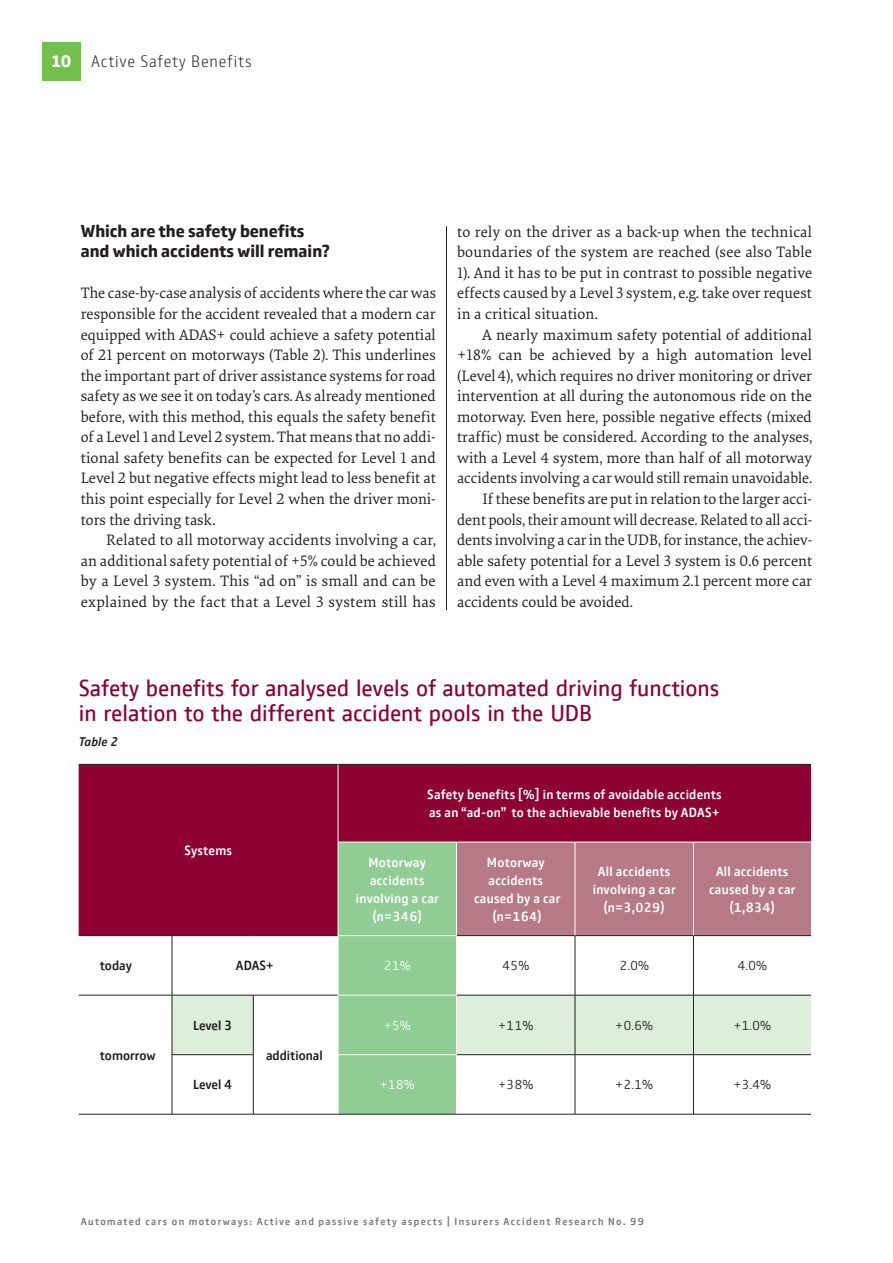
<style>
.page{position:relative;width:893px;height:1263px;background:#fff}
.page>*{position:absolute;margin:0;border:0;box-sizing:border-box;transform-origin:0 0}
.Info-Headline-2sp{font:24px/25.5px "GD Vtype";color:#8d0233}
.Headline-n_n{font:700 18px/20.5px "GD Vtype";color:#231f20}
.Kopfzeile{font:200 17.25px "GD Vtype";letter-spacing:.05em;color:#231f20}
.t1{font:700 17.25px "GD Vtype";color:#fff}
.Fließtext-m_Einz__En{font:15.75px/20.5px "Elena";color:#231f20;text-align:justify}
.Fließtext-o_Einz__En{font:15.75px/20.5px "Elena";color:#231f20;text-align:justify}
.Info-Tab-Head-neg-ze{font:500 13.5px/18px "GD Vtype";letter-spacing:.02em;color:#fff;text-align:center}
.Info-Tab-Text-ze{font:300 13.5px "GD Vtype";color:#231f20}
.Info-Tab-Text-lb{font:500 13.5px "GD Vtype";color:#231f20}
.Info-Tab-Text-ze-2{font:500 13.5px "GD Vtype";letter-spacing:-.005em;color:#231f20}
.Info-Tab-Text-ze-3{font:300 13.5px "GD Vtype";color:#fff}
.Info-Subline-2sp{font:italic 500 12.75px "GD Vtype";letter-spacing:.015em;color:#231f20}
.t2{font:500 10.5px "GD Vtype";letter-spacing:.13em;color:#76787b}
</style>
<div class="page">
<hr style="left:446px;top:226px;width:1px;height:384px;background:#231f20">
<div style="left:79px;top:765px;width:732px;height:170px;background:#8d0233"></div>
<svg style="left:172px;top:842px;width:639px;height:272px"></svg>
<hr style="left:79px;top:764px;width:93px;height:1px;background:#231f20">
<hr style="left:172px;top:764px;width:81px;height:1px;background:#231f20">
<hr style="left:253px;top:764px;width:85px;height:1px;background:#231f20">
<hr style="left:338px;top:764px;width:118px;height:1px;background:#231f20">
<hr style="left:456px;top:764px;width:119px;height:1px;background:#231f20">
<hr style="left:575px;top:764px;width:118px;height:1px;background:#231f20">
<hr style="left:693px;top:764px;width:118px;height:1px;background:#231f20">
<hr style="left:79px;top:935px;width:93px;height:1px;background:#231f20">
<hr style="left:172px;top:935px;width:81px;height:1px;background:#231f20">
<hr style="left:172px;top:936px;width:1px;height:59px;background:#231f20">
<hr style="left:253px;top:935px;width:85px;height:1px;background:#231f20">
<hr style="left:457px;top:935px;width:118px;height:1px;background:#231f20">
<hr style="left:575px;top:935px;width:118px;height:1px;background:#231f20">
<hr style="left:575px;top:936px;width:1px;height:59px;background:#231f20">
<hr style="left:693px;top:935px;width:118px;height:1px;background:#231f20">
<hr style="left:693px;top:936px;width:1px;height:59px;background:#231f20">
<hr style="left:79px;top:995px;width:93px;height:1px;background:#231f20">
<hr style="left:172px;top:995px;width:81px;height:1px;background:#231f20">
<hr style="left:172px;top:995px;width:1px;height:59px;background:#231f20">
<hr style="left:253px;top:995px;width:85px;height:1px;background:#231f20">
<hr style="left:253px;top:995px;width:1px;height:59px;background:#231f20">
<hr style="left:457px;top:995px;width:118px;height:1px;background:#231f20">
<hr style="left:575px;top:995px;width:118px;height:1px;background:#231f20">
<hr style="left:575px;top:995px;width:1px;height:59px;background:#231f20">
<hr style="left:693px;top:995px;width:118px;height:1px;background:#231f20">
<hr style="left:693px;top:995px;width:1px;height:59px;background:#231f20">
<hr style="left:172px;top:1054px;width:82px;height:1px;background:#231f20">
<hr style="left:172px;top:1055px;width:1px;height:59px;background:#231f20">
<hr style="left:253px;top:1055px;width:1px;height:59px;background:#231f20">
<hr style="left:457px;top:1054px;width:118px;height:1px;background:#231f20">
<hr style="left:575px;top:1054px;width:118px;height:1px;background:#231f20">
<hr style="left:575px;top:1055px;width:1px;height:59px;background:#231f20">
<hr style="left:693px;top:1054px;width:118px;height:1px;background:#231f20">
<hr style="left:693px;top:1055px;width:1px;height:59px;background:#231f20">
<hr style="left:79px;top:1114px;width:93px;height:1px;background:#231f20">
<hr style="left:253px;top:1114px;width:85px;height:1px;background:#231f20">
<hr style="left:338px;top:765px;width:1px;height:77px;background:#fff">
<hr style="left:456px;top:842px;width:119px;height:1px;background:#fff">
<hr style="left:575px;top:842px;width:118px;height:1px;background:#fff">
<hr style="left:575px;top:842px;width:1px;height:93px;background:#fff">
<hr style="left:693px;top:842px;width:118px;height:1px;background:#fff">
<hr style="left:693px;top:842px;width:1px;height:93px;background:#fff">
<hr style="left:338px;top:842px;width:118px;height:1px;background:#fff">
<hr style="left:338px;top:842px;width:1px;height:93px;background:#fff">
<hr style="left:456px;top:842px;width:1px;height:93px;background:#fff">
<hr style="left:338px;top:935px;width:119px;height:1px;background:#fff">
<hr style="left:338px;top:936px;width:1px;height:59px;background:#fff">
<hr style="left:456px;top:936px;width:1px;height:59px;background:#fff">
<hr style="left:338px;top:995px;width:119px;height:1px;background:#fff">
<hr style="left:338px;top:995px;width:1px;height:59px;background:#fff">
<hr style="left:456px;top:995px;width:1px;height:59px;background:#fff">
<hr style="left:338px;top:1054px;width:119px;height:1px;background:#fff">
<hr style="left:338px;top:1055px;width:1px;height:59px;background:#fff">
<hr style="left:456px;top:1055px;width:1px;height:59px;background:#fff">
<hr style="left:172px;top:1114px;width:81px;height:1px;background:#231f20">
<hr style="left:338px;top:1114px;width:118px;height:1px;background:#231f20">
<hr style="left:456px;top:1114px;width:119px;height:1px;background:#231f20">
<hr style="left:575px;top:1114px;width:118px;height:1px;background:#231f20">
<hr style="left:693px;top:1114px;width:118px;height:1px;background:#231f20">
<div style="left:43px;top:43px;width:38px;height:38px;background:#74c04f"></div>
<p class="t1" style="left:52px;top:49px;width:21px">10</p>
<p class="Kopfzeile" style="left:91px;top:49px;width:162px">Active Safety Benefits</p>
<p class="Headline-n_n" style="left:81px;top:220px;width:250px">Which are the safety benefits and which accidents will remain?</p>
<p class="Fließtext-o_Einz__En" style="left:81px;top:282px;width:357px">The case-by-case analysis of accidents where the car was responsible for the accident revealed that a modern car equipped with ADAS+ could achieve a safety potential of 21 percent on motorways (Table 2). This underlines the important part of driver assistance systems for road safety as we see it on today’s cars. As already mentioned before, with this method, this equals the safety benefit of a Level 1 and Level 2 system. That means that no addi&shy;tional safety benefits can be expected for Level 1 and Level 2 but negative effects might lead to less benefit at this point especially for Level 2 when the driver moni&shy;tors the driving task.</p>
<p class="Fließtext-m_Einz__En" style="left:81px;top:529px;width:357px;text-indent:26px">Related to all motorway accidents involving a car, an additional safety potential of +5% could be achieved by a Level 3 system. This “ad on” is small and can be explained by the fact that a Level 3 system still has</p>
<p class="Fließtext-m_Einz__En" style="left:457px;top:221px;width:357px">to rely on the driver as a back-up when the technical boundaries of the system are reached (see also Table 1). And it has to be put in contrast to possible negative effects caused by a Level 3 system, e.g. take over request in a critical situation.</p>
<p class="Fließtext-m_Einz__En" style="left:457px;top:323px;width:357px;text-indent:26px">A nearly maximum safety potential of additional +18% can be achieved by a high automation level (Level4), which requires no driver monitoring or driver intervention at all during the autonomous ride on the motorway. Even here, possible negative effects (mixed traffic) must be considered. According to the analyses, with a Level 4 system, more than half of all motorway accidents involving a car would still remain unavoidable.</p>
<p class="Fließtext-m_Einz__En" style="left:457px;top:488px;width:357px;text-indent:26px">If these benefits are put in relation to the larger acci&shy;dent pools, their amount will decrease. Related to all acci&shy;dents involving a car in the UDB, for instance, the achiev&shy;able safety potential for a Level 3 system is 0.6 percent and even with a Level 4 maximum 2.1 percent more car accidents could be avoided.</p>
<p class="Info-Headline-2sp" style="left:79px;top:674px;width:642px">Safety benefits for analysed levels of automated driving functions in relation to the different accident pools in the UDB</p>
<p class="Info-Subline-2sp" style="left:79px;top:733px;width:41px">Table 2</p>
<p class="Info-Tab-Head-neg-ze" style="left:185px;top:841px;width:49px">Systems</p>
<p class="Info-Tab-Head-neg-ze" style="left:427px;top:785px;width:296px;text-align:left">Safety benefits [%] in terms of avoidable accidents as an “ad-on” to the achievable benefits by ADAS+</p>
<p class="Info-Tab-Head-neg-ze" style="left:356px;top:853px;width:85px">Motorway accidents involving a car (n=346)</p>
<p class="Info-Tab-Head-neg-ze" style="left:474px;top:853px;width:88px">Motorway accidents caused by a car (n=164)</p>
<p class="Info-Tab-Head-neg-ze" style="left:593px;top:862px;width:85px">All accidents involving a car (n=3,029)</p>
<p class="Info-Tab-Head-neg-ze" style="left:709px;top:862px;width:88px">All accidents caused by a car (1,834)</p>
<p class="Info-Tab-Text-lb" style="left:100px;top:956px;width:34px">today</p>
<p class="Info-Tab-Text-ze-2" style="left:236px;top:956px;width:40px">ADAS+</p>
<p class="Info-Tab-Text-ze-3" style="left:384px;top:957px;width:29px">21%</p>
<p class="Info-Tab-Text-ze" style="left:502px;top:957px;width:29px">45%</p>
<p class="Info-Tab-Text-ze" style="left:619px;top:957px;width:31px">2.0%</p>
<p class="Info-Tab-Text-ze" style="left:737px;top:957px;width:31px">4.0%</p>
<p class="Info-Tab-Text-lb" style="left:100px;top:1046px;width:57px">tomorrow</p>
<p class="Info-Tab-Text-ze-2" style="left:193px;top:1016px;width:41px">Level 3</p>
<p class="Info-Tab-Text-lb" style="left:266px;top:1046px;width:58px">additional</p>
<p class="Info-Tab-Text-ze-3" style="left:384px;top:1016px;width:29px">+5%</p>
<p class="Info-Tab-Text-ze" style="left:498px;top:1016px;width:37px">+11%</p>
<p class="Info-Tab-Text-ze" style="left:615px;top:1016px;width:39px">+0.6%</p>
<p class="Info-Tab-Text-ze" style="left:733px;top:1016px;width:39px">+1.0%</p>
<p class="Info-Tab-Text-ze-2" style="left:193px;top:1075px;width:41px">Level 4</p>
<p class="Info-Tab-Text-ze-3" style="left:380px;top:1076px;width:37px">+18%</p>
<p class="Info-Tab-Text-ze" style="left:498px;top:1076px;width:37px">+38%</p>
<p class="Info-Tab-Text-ze" style="left:615px;top:1076px;width:39px">+2.1%</p>
<p class="Info-Tab-Text-ze" style="left:733px;top:1076px;width:39px">+3.4%</p>
<p class="t2" style="left:81px;top:1214px;width:565px">Automated cars on motorways: Active and passive safety aspects | Insurers Accident Research No. 99</p>
</div>
